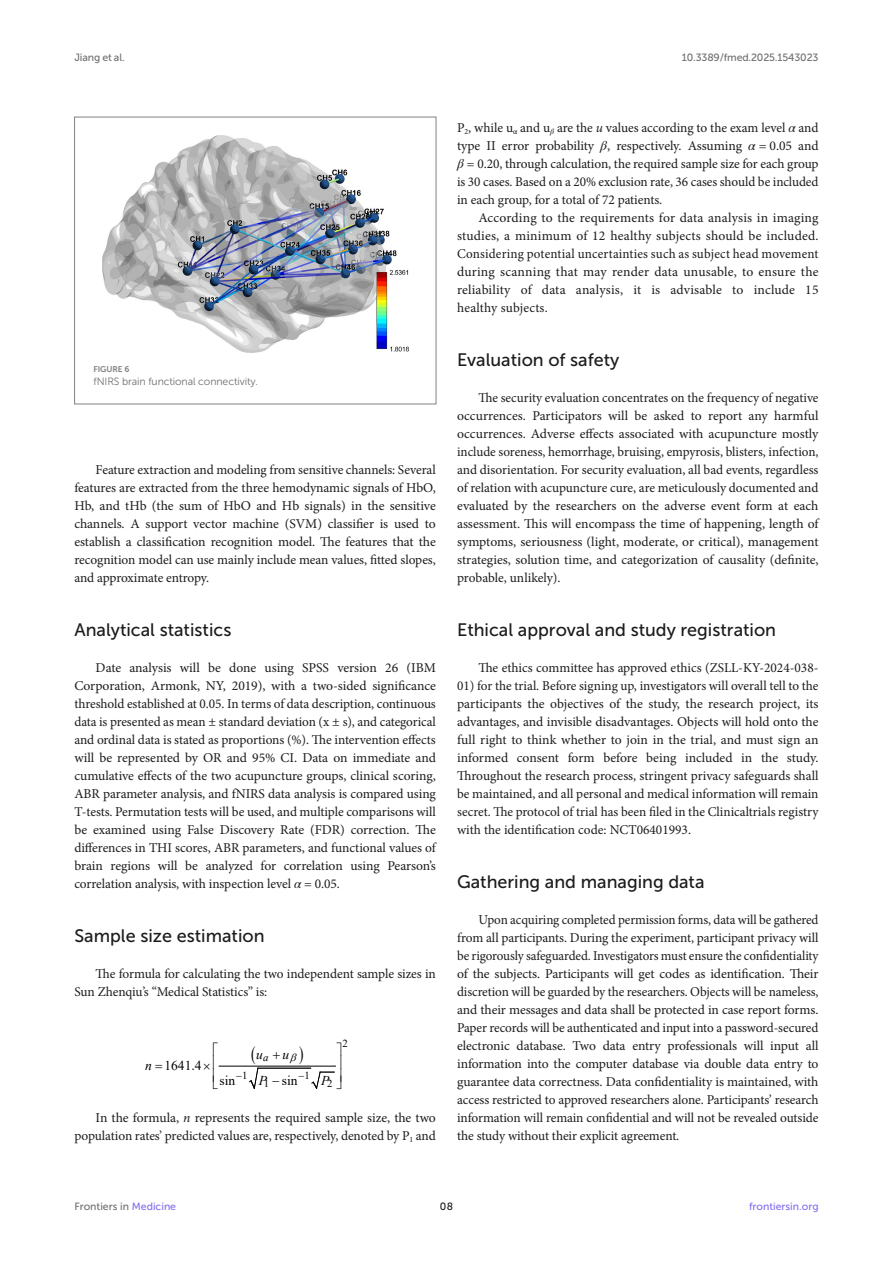
<style>
.page{position:relative;width:893px;height:1263px;background:#fff}
.page>*{position:absolute;margin:0;border:0;box-sizing:border-box;transform-origin:0 0}
.HEAD_2{font:18px "Museo Sans 500";color:#1b1c1b}
.TEXT{font:13.5px/18px "Minion Pro";letter-spacing:-.005em;color:#1b1c1b;text-align:justify}
.spi-math-img{font:13.5px "Times New Roman";color:#000}
.spi-math-img-2{font:italic 13.5px "Times New Roman";color:#000}
.spi-math-img-3{font:10.8px "Times New Roman";color:#000}
.spi-math-img-4{font:italic 10.8px "Times New Roman";color:#000}
.t1{font:10.5px "Museo Sans 500";letter-spacing:-.015em;color:#706f70}
.FIG_LEG{font:10.5px "Museo Sans 300";letter-spacing:-.01em;color:#706f70}
.t2{font:10.5px "Museo Sans 500";color:#856df0}
.t3{font:10.5px "Museo Sans 500";color:#1b1c1b}
.FIG_HD{font:8.25px "Museo Sans 700";letter-spacing:-.01em;color:#7e7f7f}
.s1{font-family:"STIX General";font-style:italic}
.s2{font-style:italic}
.s3{color:#856df0}
</style>
<div class="page">
<hr style="left:219px;top:1066px;width:116px;height:1px;background:#000">
<img style="left:102px;top:136px;width:306px;height:217px">
<div style="left:74px;top:117px;width:362px;height:287px;border:1px solid #808285"></div>
<svg style="left:249px;top:1065px;width:87px;height:24px"></svg>
<p class="t1" style="left:74px;top:51px;width:52px">Jiang et al.</p>
<p class="t1" style="left:682px;top:51px;width:138px">10.3389/fmed.2025.1543023</p>
<p class="FIG_HD" style="left:94px;top:364px;width:37px">FIGURE 6</p>
<p class="FIG_LEG" style="left:94px;top:376px;width:166px">fNIRS brain functional connectivity.</p>
<p class="TEXT" style="left:74px;top:461px;width:363px;text-indent:21px">Feature extraction and modeling from sensitive channels: Several features are extracted from the three hemodynamic signals of HbO, Hb, and tHb (the sum of HbO and Hb signals) in the sensitive channels. A support vector machine (SVM) classifier is used to establish a classification recognition model. The features that the recognition model can use mainly include mean values, fitted slopes, and approximate entropy.</p>
<p class="HEAD_2" style="left:74px;top:620px;width:159px">Analytical statistics</p>
<p class="TEXT" style="left:74px;top:659px;width:363px;text-indent:21px">Date analysis will be done using SPSS version 26 (IBM Corporation, Armonk, NY, 2019), with a two-sided significance threshold established at 0.05. In terms of data description, continuous data is presented as mean ± standard deviation (x ± s), and categorical and ordinal data is stated as proportions (%). The intervention effects will be represented by OR and 95% CI. Data on immediate and cumulative effects of the two acupuncture groups, clinical scoring, ABR parameter analysis, and fNIRS data analysis is compared using T-tests. Permutation tests will be used, and multiple comparisons will be examined using False Discovery Rate (FDR) correction. The differences in THI scores, ABR parameters, and functional values of brain regions will be analyzed for correlation using Pearson’s correlation analysis, with inspection level <span class="s1">α</span> = 0.05.</p>
<p class="HEAD_2" style="left:74px;top:926px;width:192px">Sample size estimation</p>
<p class="TEXT" style="left:74px;top:965px;width:363px;text-indent:21px">The formula for calculating the two independent sample sizes in<br>Sun Zhenqiu’s “Medical Statistics” is:</p>
<p class="spi-math-img-3" style="left:343px;top:1035px;width:7px">2</p>
<p class="spi-math-img-2" style="left:256px;top:1045px;width:8px">u</p>
<p class="spi-math-img-2" style="left:283px;top:1045px;width:8px">u</p>
<p class="spi-math-img-4" style="left:263px;top:1050px;width:7px">a</p>
<p class="spi-math-img" style="left:164px;top:1055px;width:39px">1641.4</p>
<p class="spi-math-img-2" style="left:145px;top:1056px;width:8px">n</p>
<p class="spi-math-img-3" style="left:236px;top:1068px;width:13px">−1</p>
<p class="spi-math-img-3" style="left:299px;top:1068px;width:13px">−1</p>
<p class="spi-math-img-3" style="left:264px;top:1076px;width:7px">1</p>
<p class="spi-math-img-3" style="left:327px;top:1076px;width:7px">2</p>
<p class="spi-math-img" style="left:220px;top:1071px;width:17px">sin</p>
<p class="spi-math-img" style="left:259px;top:1071px;width:40px"><span class="s2">P</span> − sin</p>
<p class="spi-math-img-2" style="left:321px;top:1071px;width:10px">P</p>
<p class="TEXT" style="left:74px;top:1109px;width:363px;text-align:right">In the formula, <span class="s2">n</span> represents the required sample size, the two population rates’ predicted values are, respectively, denoted by P<sub>1</sub> and</p>
<p class="TEXT" style="left:457px;top:119px;width:363px">P<sub>2</sub>, while u<sub>α</sub> and u<sub>β</sub> are the <span class="s2">u</span> values according to the exam level <span class="s1">α</span> and type II error probability <span class="s1">β</span>, respectively. Assuming <span class="s1">α</span> = 0.05 and <span class="s1">β</span> = 0.20, through calculation, the required sample size for each group is 30 cases. Based on a 20% exclusion rate, 36 cases should be included in each group, for a total of 72 patients.</p>
<p class="TEXT" style="left:457px;top:209px;width:363px;text-indent:21px">According to the requirements for data analysis in imaging studies, a minimum of 12 healthy subjects should be included.<br>Considering potential uncertainties such as subject head movement during scanning that may render data unusable, to ensure the reliability of data analysis, it is advisable to include 15 healthy subjects.</p>
<p class="HEAD_2" style="left:457px;top:350px;width:164px">Evaluation of safety</p>
<p class="TEXT" style="left:457px;top:389px;width:363px;text-indent:21px">The security evaluation concentrates on the frequency of negative occurrences. Participators will be asked to report any harmful occurrences. Adverse effects associated with acupuncture mostly include soreness, hemorrhage, bruising, empyrosis, blisters, infection, and disorientation. For security evaluation, all bad events, regardless of relation with acupuncture cure, are meticulously documented and evaluated by the researchers on the adverse event form at each assessment. This will encompass the time of happening, length of symptoms, seriousness (light, moderate, or critical), management strategies, solution time, and categorization of causality (definite, probable, unlikely).</p>
<p class="HEAD_2" style="left:457px;top:620px;width:320px">Ethical approval and study registration</p>
<p class="TEXT" style="left:478px;top:659px;width:342px">The ethics committee has approved ethics (ZSLL-KY-2024-038-</p>
<p class="TEXT" style="left:457px;top:677px;width:363px">01) for the trial. Before signing up, investigators will overall tell to the participants the objectives of the study, the research project, its advantages, and invisible disadvantages. Objects will hold onto the full right to think whether to join in the trial, and must sign an informed consent form before being included in the study.<br>Throughout the research process, stringent privacy safeguards shall be maintained, and all personal and medical information will remain secret. The protocol of trial has been filed in the Clinicaltrials registry with the identification code: NCT06401993.</p>
<p class="HEAD_2" style="left:457px;top:872px;width:249px">Gathering and managing data</p>
<p class="TEXT" style="left:457px;top:911px;width:363px;text-indent:21px">Upon acquiring completed permission forms, data will be gathered from all participants. During the experiment, participant privacy will be rigorously safeguarded. Investigators must ensure the confidentiality of the subjects. Participants will get codes as identification. Their discretion will be guarded by the researchers. Objects will be nameless, and their messages and data shall be protected in case report forms.<br>Paper records will be authenticated and input into a password-secured electronic database. Two data entry professionals will input all information into the computer database via double data entry to guarantee data correctness. Data confidentiality is maintained, with access restricted to approved researchers alone. Participants’ research information will remain confidential and will not be revealed outside the study without their explicit agreement.</p>
<p class="t1" style="left:74px;top:1200px;width:103px">Frontiers in <span class="s3">Medicine</span></p>
<p class="t3" style="left:440px;top:1200px;width:15px">08</p>
<p class="t2" style="left:749px;top:1200px;width:71px">frontiersin.org</p>
</div>
